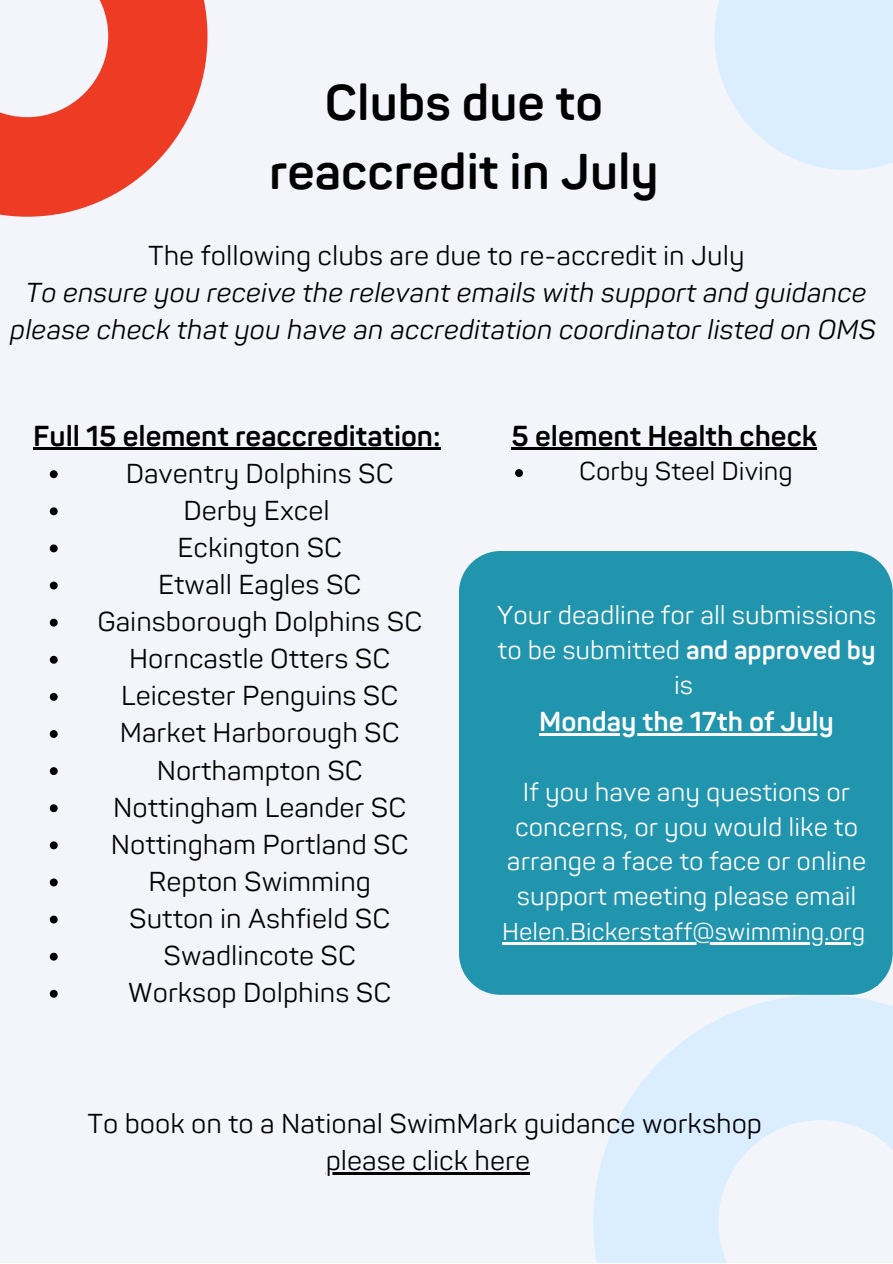
<style>
.page{position:relative;width:893px;height:1264px;background:#fff}
.page>*{position:absolute;margin:0;border:0;box-sizing:border-box;transform-origin:0 0}
.t1{font:700 49.5px/68.6px "Panton";color:#000;text-align:center}
.t2{font:700 28.5px "Panton";color:#000}
.t3{font:27px/37px "Panton";color:#000;text-align:center}
.t4{font:italic 27px/37px "Panton";color:#000;text-align:center}
.t5{font:700 27px "Panton";color:#fff}
.t6{font:25.5px/34.8px "Panton";color:#fff;text-align:center}
.t7{font:25.5px "Panton";color:#000}
.t8{font:24px "Panton";color:#fff}
.s1{font-weight:700}
</style>
<div class="page">
<div style="left:0;top:0;width:892px;height:1262px;background:#f3f5fb"></div>
<svg style="left:593px;top:994px;width:299px;height:268px;fill:#daeeff"></svg>
<div style="left:714px;top:0;width:178px;height:170px;background:#daeeff"></div>
<svg style="left:0;top:0;width:208px;height:217px;fill:#ed3b24"></svg>
<div style="left:459px;top:551px;width:433px;height:443px;background:#2195ae"></div>
<svg style="left:50px;top:470px;width:8px;height:8px"></svg>
<svg style="left:50px;top:507px;width:8px;height:8px"></svg>
<svg style="left:50px;top:544px;width:8px;height:8px"></svg>
<svg style="left:50px;top:581px;width:8px;height:8px"></svg>
<svg style="left:50px;top:618px;width:8px;height:8px"></svg>
<svg style="left:50px;top:656px;width:8px;height:7px"></svg>
<svg style="left:50px;top:693px;width:8px;height:7px"></svg>
<svg style="left:50px;top:730px;width:8px;height:8px"></svg>
<svg style="left:50px;top:767px;width:8px;height:8px"></svg>
<svg style="left:50px;top:804px;width:8px;height:8px"></svg>
<svg style="left:50px;top:841px;width:8px;height:8px"></svg>
<svg style="left:50px;top:878px;width:8px;height:8px"></svg>
<svg style="left:50px;top:915px;width:8px;height:8px"></svg>
<svg style="left:50px;top:952px;width:8px;height:8px"></svg>
<svg style="left:50px;top:989px;width:8px;height:8px"></svg>
<hr style="left:33px;top:448px;width:407px;height:2px;background:#000">
<svg style="left:515px;top:469px;width:8px;height:8px"></svg>
<hr style="left:511px;top:448px;width:306px;height:2px;background:#000">
<hr style="left:539px;top:733px;width:294px;height:2px;background:#fff">
<hr style="left:502px;top:942px;width:363px;height:2px;background:#fff">
<hr style="left:326px;top:1171px;width:204px;height:3px;background:#000">
<h1 class="t1" style="left:269px;top:70px;width:391px">Clubs due to reaccredit in July</h1>
<p class="t3" style="left:148px;top:238px;width:598px">The following clubs are due to re-accredit in July</p>
<p class="t4" style="left:10px;top:275px;width:867px">To ensure you receive the relevant emails with support and guidance please check that you have an accreditation coordinator listed on OMS</p>
<p class="t2" style="left:33px;top:419px;width:409px">Full 15 element reaccreditation:</p>
<p class="t3" style="left:97px;top:455px;width:326px">Daventry Dolphins SC<br>Derby Excel<br>Eckington SC<br>Etwall Eagles SC<br>Gainsborough Dolphins SC<br>Horncastle Otters SC<br>Leicester Penguins SC<br>Market Harborough SC<br>Northampton SC<br>Nottingham Leander SC<br>Nottingham Portland SC<br>Repton Swimming<br>Sutton in Ashfield SC<br>Swadlincote SC<br>Worksop Dolphins SC</p>
<p class="t2" style="left:511px;top:419px;width:307px">5 element Health check</p>
<p class="t7" style="left:579px;top:456px;width:215px">Corby Steel Diving</p>
<p class="t6" style="left:496px;top:598px;width:381px">Your deadline for all submissions to be submitted <span class="s1">and approved by </span>is</p>
<p class="t5" style="left:539px;top:705px;width:296px">Monday the 17th of July</p>
<p class="t6" style="left:507px;top:775px;width:361px">If you have any questions or concerns, or you would like to arrange a face to face or online support meeting please email</p>
<p class="t8" style="left:502px;top:917px;width:364px">Helen.Bickerstaff@swimming.org</p>
<p class="t3" style="left:87px;top:1105px;width:676px">To book on to a National SwimMark guidance workshop please click here</p>
</div>
